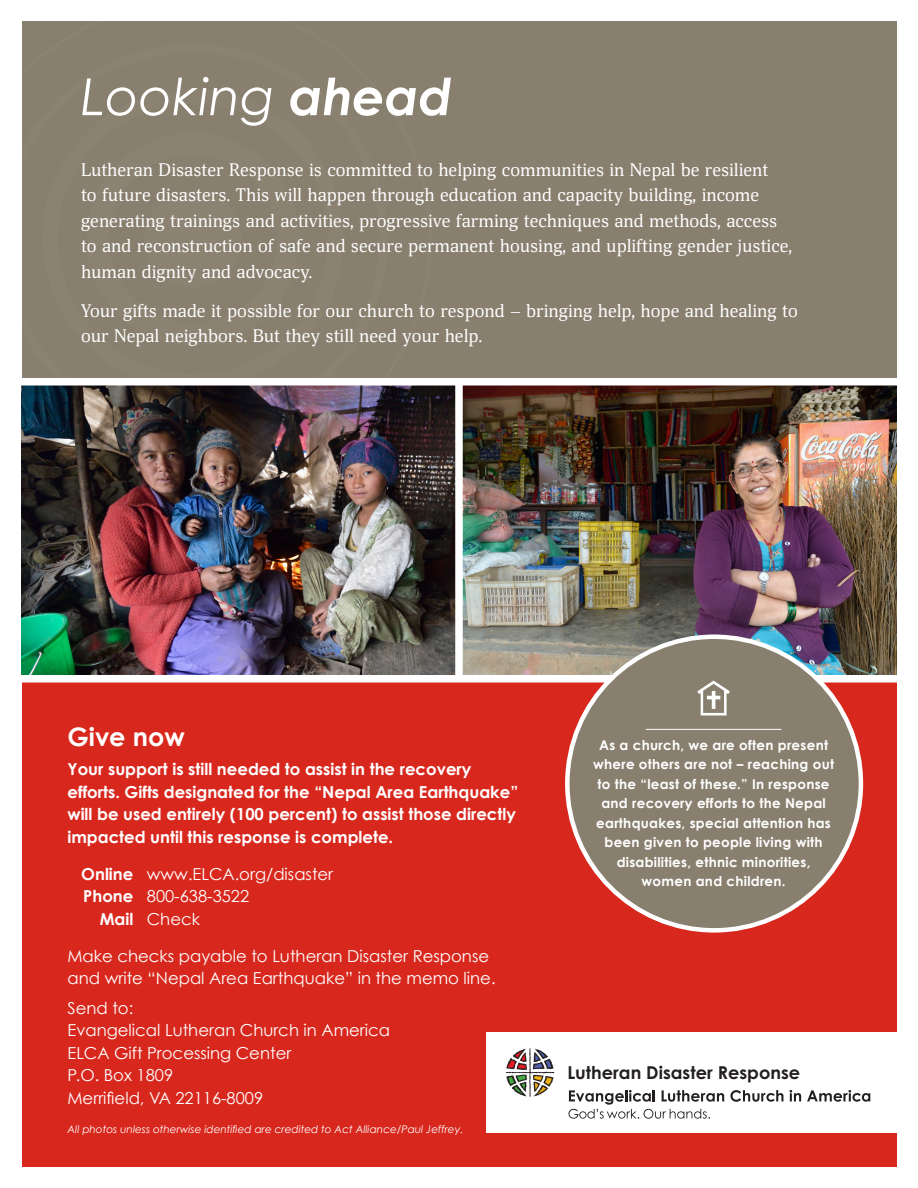
<style>
.page{position:relative;width:918px;height:1188px;background:#fff}
.page>*{position:absolute;margin:0;border:0;box-sizing:border-box;transform-origin:0 0}
.t1{font:italic 51px "Century Gothic";color:#fff}
.t2{font:700 25.5px "Century Gothic";color:#fff}
.t3{font:18px/25.5px "Deca Serif";color:#fff}
.t4{font:700 17.7px "Century Gothic";color:#231f20}
.t5{font:16.5px/22.5px "Century Gothic";color:#fff}
.t6{font:700 16.5px/22.5px "Century Gothic";color:#fff}
.t7{font:700 13.5px/19.5px "Century Gothic";letter-spacing:.02em;color:#fff;text-align:center}
.t8{font:italic 10.5px "Century Gothic";color:#fff}
.s1{font-weight:700}
</style>
<div class="page">
<div style="left:22px;top:22px;width:874px;height:384px;background:#887f6f"></div>
<div style="left:22px;top:679px;width:874px;height:487px;background:#d8281e"></div>
<div style="left:486px;top:1032px;width:432px;height:101px;background:#fff"></div>
<svg style="left:730px;top:1090px;width:53px;height:12px"></svg>
<svg style="left:790px;top:1090px;width:11px;height:11px"></svg>
<svg style="left:807px;top:1090px;width:63px;height:12px"></svg>
<svg style="left:568px;top:1090px;width:156px;height:29px"></svg>
<svg style="left:506px;top:1048px;width:48px;height:49px"></svg>
<img style="left:22px;top:386px;width:433px;height:289px">
<img style="left:463px;top:386px;width:433px;height:289px">
<div style="left:455px;top:381px;width:8px;height:299px;background:#fff"></div>
<div style="left:15px;top:675px;width:895px;height:7px;background:#fff"></div>
<div style="left:15px;top:378px;width:895px;height:8px;background:#fff"></div>
<div style="left:567px;top:637px;width:294px;height:293px;background:#887f6f;border-radius:50%"></div>
<hr style="left:646px;top:729px;width:135px;height:1px;background:#fff">
<svg style="left:697px;top:681px;width:33px;height:34px"></svg>
<p class="t1" style="left:81px;top:66px;width:373px">Looking <span class="s1">ahead</span></p>
<p class="t3" style="left:81px;top:157px;width:713px">Lutheran Disaster Response is committed to helping communities in Nepal be resilient<br>to future disasters. This will happen through education and capacity building, income generating trainings and activities, progressive farming techniques and methods, access to and reconstruction of safe and secure permanent housing, and uplifting gender justice, human dignity and advocacy.</p>
<p class="t3" style="left:81px;top:298px;width:718px">Your gifts made it possible for our church to respond – bringing help, hope and healing to our Nepal neighbors. But they still need your help.</p>
<p class="t2" style="left:68px;top:721px;width:119px">Give now</p>
<p class="t6" style="left:68px;top:758px;width:452px">Your support is still needed to assist in the recovery efforts. Gifts designated for the “Nepal Area Earthquake” will be used entirely (100 percent) to assist those directly impacted until this response is complete.</p>
<p class="t5" style="left:147px;top:863px;width:188px">www.ELCA.org/disaster<br>800-638-3522<br>Check</p>
<p class="t6" style="left:81px;top:862px;width:54px;text-align:right">Online<br>Phone<br>Mail</p>
<p class="t5" style="left:68px;top:944px;width:430px">Make checks payable to Lutheran Disaster Response and write “Nepal Area Earthquake” in the memo line.</p>
<p class="t5" style="left:68px;top:996px;width:67px">Send to:</p>
<p class="t5" style="left:68px;top:1019px;width:324px">Evangelical Lutheran Church in America</p>
<p class="t5" style="left:68px;top:1041px;width:225px">ELCA Gift Processing Center</p>
<p class="t5" style="left:68px;top:1064px;width:107px">P.O. Box 1809</p>
<p class="t5" style="left:68px;top:1086px;width:197px">Merrifield, VA 22116-8009</p>
<p class="t8" style="left:68px;top:1123px;width:397px">All photos unless otherwise identified are credited to Act Alliance/Paul Jeffrey.</p>
<p class="t7" style="left:593px;top:735px;width:243px">As a church, we are often present where others are not – reaching out to the “least of these.” In response and recovery efforts to the Nepal earthquakes, special attention has been given to people living with disabilities, ethnic minorities, women and children.</p>
<p class="t4" style="left:567px;top:1062px;width:234px">Lutheran Disaster Response</p>
</div>
